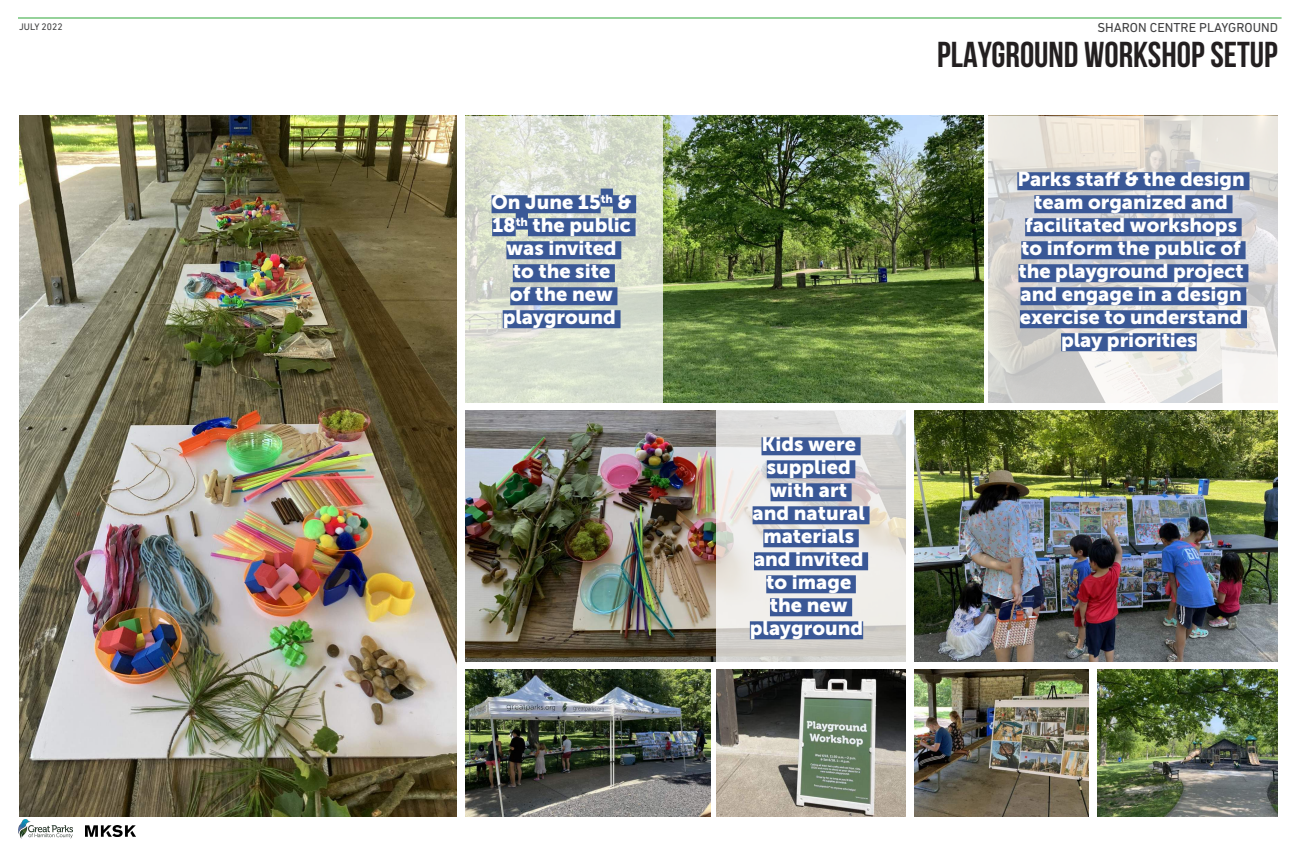
<style>
.page{position:relative;width:1296px;height:864px;background:#fff}
.page>*{position:absolute;margin:0;border:0;box-sizing:border-box;transform-origin:0 0}
.Labels{font:700 36px "Bebas Neue";color:#231f20}
.Table_of_Contents{font:20px/23px "Museo Sans 900";color:#fff;text-align:center}
.t1{font:13.2px "DIN Next LT Pro";color:#3e3e3f}
.t2{font:9.7px "DIN Next LT Pro";color:#3e3e3f}
</style>
<div class="page">
<img style="left:86px;top:825px;width:50px;height:12px">
<hr style="left:18px;top:17px;width:1264px;height:2px;background:#40ae49">
<img style="left:18px;top:819px;width:55px;height:19px">
<img style="left:19px;top:116px;width:437px;height:700px">
<img style="left:465px;top:669px;width:245px;height:147px">
<img style="left:465px;top:410px;width:251px;height:251px">
<img style="left:662px;top:116px;width:321px;height:287px">
<img style="left:915px;top:410px;width:363px;height:251px">
<img style="left:716px;top:669px;width:190px;height:147px">
<img style="left:915px;top:669px;width:173px;height:147px">
<img style="left:1097px;top:669px;width:181px;height:147px">
<svg style="left:989px;top:116px;width:289px;height:287px;background:#dfdcd9"></svg>
<div style="left:1017px;top:172px;width:233px;height:18px;background:#3a5896"></div>
<div style="left:1034px;top:195px;width:199px;height:18px;background:#3a5896"></div>
<div style="left:1025px;top:218px;width:217px;height:18px;background:#3a5896"></div>
<div style="left:1021px;top:241px;width:225px;height:18px;background:#3a5896"></div>
<div style="left:1018px;top:264px;width:230px;height:18px;background:#3a5896"></div>
<div style="left:1021px;top:287px;width:225px;height:18px;background:#3a5896"></div>
<div style="left:1020px;top:310px;width:227px;height:18px;background:#3a5896"></div>
<div style="left:1061px;top:333px;width:136px;height:18px;background:#3a5896"></div>
<svg style="left:465px;top:116px;width:197px;height:287px;background:#d9dfd0"></svg>
<div style="left:492px;top:195px;width:109px;height:18px;background:#3a5896"></div>
<div style="left:601px;top:189px;width:12px;height:18px;background:#3a5896"></div>
<div style="left:613px;top:195px;width:23px;height:18px;background:#3a5896"></div>
<div style="left:492px;top:218px;width:24px;height:18px;background:#3a5896"></div>
<div style="left:516px;top:212px;width:12px;height:18px;background:#3a5896"></div>
<div style="left:528px;top:218px;width:108px;height:18px;background:#3a5896"></div>
<div style="left:506px;top:241px;width:115px;height:18px;background:#3a5896"></div>
<div style="left:513px;top:264px;width:102px;height:18px;background:#3a5896"></div>
<div style="left:510px;top:287px;width:107px;height:18px;background:#3a5896"></div>
<div style="left:503px;top:310px;width:118px;height:18px;background:#3a5896"></div>
<svg style="left:716px;top:410px;width:190px;height:251px;background:#e1dfdc"></svg>
<div style="left:762px;top:437px;width:99px;height:18px;background:#3a5896"></div>
<div style="left:767px;top:460px;width:88px;height:18px;background:#3a5896"></div>
<div style="left:771px;top:483px;width:81px;height:18px;background:#3a5896"></div>
<div style="left:753px;top:506px;width:117px;height:18px;background:#3a5896"></div>
<div style="left:763px;top:529px;width:96px;height:18px;background:#3a5896"></div>
<div style="left:754px;top:552px;width:114px;height:18px;background:#3a5896"></div>
<div style="left:766px;top:575px;width:90px;height:18px;background:#3a5896"></div>
<div style="left:770px;top:598px;width:82px;height:18px;background:#3a5896"></div>
<div style="left:750px;top:621px;width:113px;height:18px;background:#3a5896"></div>
<p class="t2" style="left:19px;top:21px;width:45px">JULY 2022</p>
<p class="t1" style="left:1097px;top:20px;width:182px">SHARON CENTRE PLAYGROUND</p>
<p class="Labels" style="left:937px;top:35px;width:342px">PLAYGROUND WORKSHOP SETUP</p>
<p class="Table_of_Contents" style="left:492px;top:191px;width:142px">On June 15<sup>th</sup> &amp;<br>18<sup>th</sup> the public was invited<br>to the site<br>of the new playground</p>
<p class="Table_of_Contents" style="left:750px;top:433px;width:117px">Kids were supplied with art and natural materials and invited to image the new playground</p>
<p class="Table_of_Contents" style="left:1017px;top:168px;width:229px">Parks staff &amp; the design team organized and facilitated workshops to inform the public of the playground project and engage in a design exercise to understand play priorities</p>
</div>
